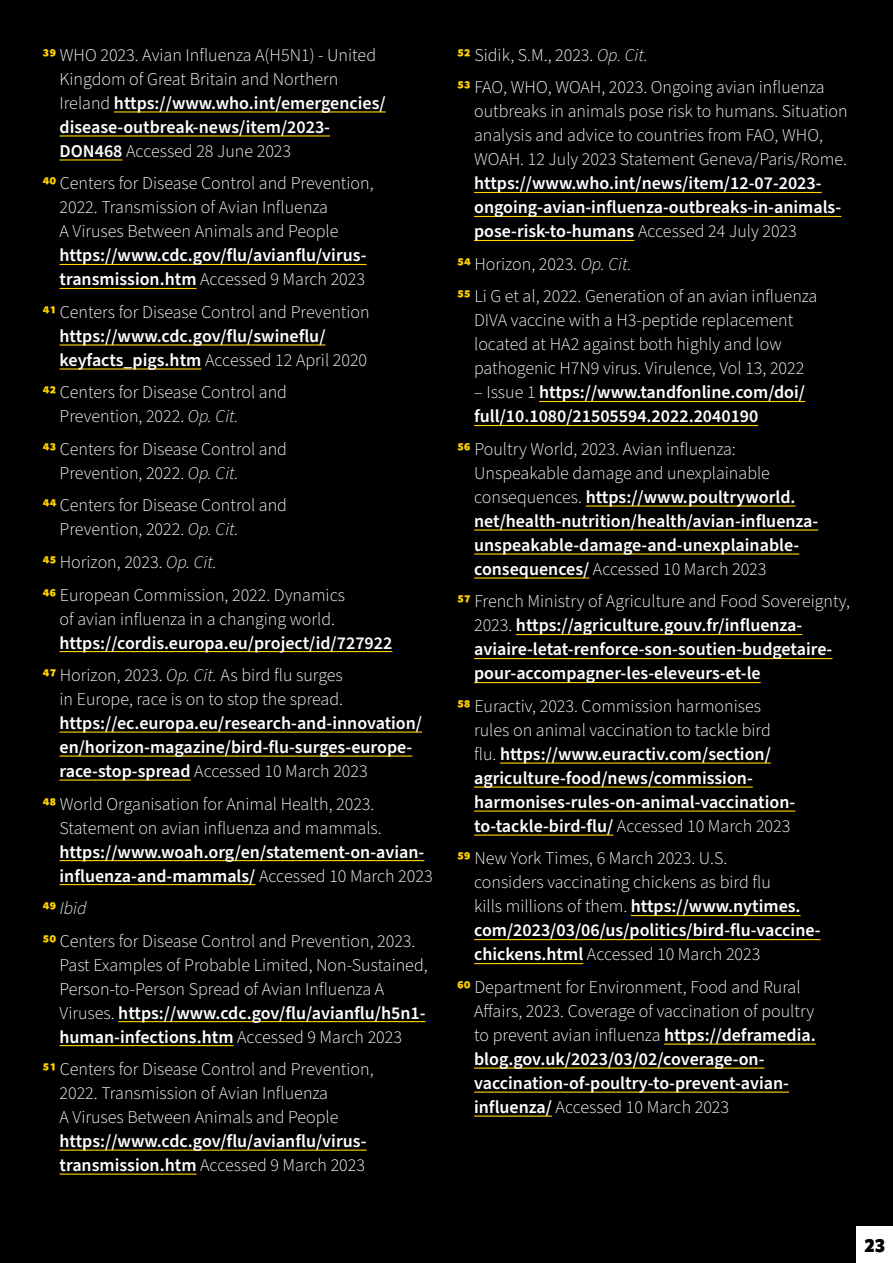
<style>
.page{position:relative;width:893px;height:1263px;background:#000}
.page>*{position:absolute;margin:0;border:0;box-sizing:border-box;transform-origin:0 0}
.t1{font:300 18px/24px "Source Sans Pro";color:#fff}
.t2{font:600 18px/24px "Source Sans Pro";color:#fff}
.t3{font:900 18px "Apparat";color:#000}
.s1{font-weight:900;color:#ffd200}
.s2{font-weight:600}
.s3{font-weight:300}
.s4{font-style:italic}
.s5{font-weight:300;font-style:italic}
</style>
<div class="page">
<div style="left:857px;top:1227px;width:36px;height:36px;background:#fff"></div>
<hr style="left:114px;top:111px;width:272px;height:2px;background:#ffd200">
<hr style="left:60px;top:135px;width:270px;height:2px;background:#ffd200">
<hr style="left:60px;top:159px;width:63px;height:2px;background:#ffd200">
<hr style="left:60px;top:264px;width:307px;height:1px;background:#ffd200">
<hr style="left:60px;top:288px;width:137px;height:1px;background:#ffd200">
<hr style="left:60px;top:344px;width:266px;height:2px;background:#ffd200">
<hr style="left:60px;top:368px;width:141px;height:2px;background:#ffd200">
<hr style="left:60px;top:651px;width:332px;height:1px;background:#ffd200">
<hr style="left:60px;top:731px;width:362px;height:2px;background:#ffd200">
<hr style="left:60px;top:755px;width:352px;height:2px;background:#ffd200">
<hr style="left:60px;top:779px;width:131px;height:2px;background:#ffd200">
<hr style="left:60px;top:860px;width:364px;height:1px;background:#ffd200">
<hr style="left:60px;top:884px;width:195px;height:1px;background:#ffd200">
<hr style="left:118px;top:1021px;width:308px;height:1px;background:#ffd200">
<hr style="left:60px;top:1045px;width:174px;height:1px;background:#ffd200">
<hr style="left:60px;top:1149px;width:307px;height:2px;background:#ffd200">
<hr style="left:60px;top:1173px;width:137px;height:2px;background:#ffd200">
<hr style="left:474px;top:192px;width:348px;height:1px;background:#ffd200">
<hr style="left:474px;top:216px;width:367px;height:1px;background:#ffd200">
<hr style="left:474px;top:240px;width:160px;height:1px;background:#ffd200">
<hr style="left:539px;top:401px;width:266px;height:1px;background:#ffd200">
<hr style="left:474px;top:425px;width:284px;height:1px;background:#ffd200">
<hr style="left:586px;top:505px;width:210px;height:2px;background:#ffd200">
<hr style="left:474px;top:529px;width:344px;height:2px;background:#ffd200">
<hr style="left:474px;top:553px;width:325px;height:2px;background:#ffd200">
<hr style="left:474px;top:577px;width:115px;height:2px;background:#ffd200">
<hr style="left:516px;top:634px;width:286px;height:1px;background:#ffd200">
<hr style="left:474px;top:658px;width:358px;height:1px;background:#ffd200">
<hr style="left:474px;top:682px;width:287px;height:1px;background:#ffd200">
<hr style="left:500px;top:762px;width:271px;height:2px;background:#ffd200">
<hr style="left:474px;top:786px;width:279px;height:2px;background:#ffd200">
<hr style="left:474px;top:810px;width:321px;height:2px;background:#ffd200">
<hr style="left:474px;top:834px;width:139px;height:2px;background:#ffd200">
<hr style="left:631px;top:915px;width:170px;height:1px;background:#ffd200">
<hr style="left:474px;top:939px;width:346px;height:1px;background:#ffd200">
<hr style="left:474px;top:963px;width:109px;height:1px;background:#ffd200">
<hr style="left:664px;top:1043px;width:152px;height:2px;background:#ffd200">
<hr style="left:474px;top:1067px;width:290px;height:2px;background:#ffd200">
<hr style="left:474px;top:1091px;width:315px;height:2px;background:#ffd200">
<hr style="left:474px;top:1115px;width:78px;height:2px;background:#ffd200">
<p class="t1" style="left:60px;top:44px;width:328px;text-indent:-17px"><span class="s1">39</span> WHO 2023. Avian Influenza A(H5N1) - United Kingdom of Great Britain and Northern Ireland <span class="s2">https://www.who.int/emergencies/ disease-outbreak-news/item/2023- DON468</span> Accessed 28 June 2023</p>
<p class="t1" style="left:60px;top:172px;width:316px;text-indent:-17px"><span class="s1">40</span> Centers for Disease Control and Prevention,<br>2022. Transmission of Avian Influenza<br>A Viruses Between Animals and People</p>
<p class="t2" style="left:60px;top:244px;width:309px">https://www.cdc.gov/flu/avianflu/virus&shy;transmission.htm <span class="s3">Accessed 9 March 2023</span></p>
<p class="t1" style="left:60px;top:301px;width:312px;text-indent:-17px"><span class="s1">41</span> Centers for Disease Control and Prevention <span class="s2">https://www.cdc.gov/flu/swineflu/ keyfacts_pigs.htm</span> Accessed 12 April 2020</p>
<p class="t1" style="left:60px;top:381px;width:229px;text-indent:-17px"><span class="s1">42</span> Centers for Disease Control and<br>Prevention, 2022. <span class="s4">Op. Cit.</span></p>
<p class="t1" style="left:60px;top:438px;width:229px;text-indent:-17px"><span class="s1">43</span> Centers for Disease Control and<br>Prevention, 2022. <span class="s4">Op. Cit.</span></p>
<p class="t1" style="left:60px;top:494px;width:229px;text-indent:-17px"><span class="s1">44</span> Centers for Disease Control and<br>Prevention, 2022. <span class="s4">Op. Cit.</span></p>
<p class="t1" style="left:43px;top:546px;width:304px;line-height:32.5px"><span class="s1">45</span> Horizon, 2023. <span class="s4">Op. Cit.<br></span><span class="s1">46</span> European Commission, 2022. Dynamics</p>
<p class="t1" style="left:60px;top:607px;width:277px">of avian influenza in a changing world.</p>
<p class="t2" style="left:43px;top:627px;width:351px;line-height:32.5px;text-indent:17px">https://cordis.europa.eu/project/id/727922<br><span class="s1">47</span> <span class="s3">Horizon, 2023.</span> <span class="s5">Op. Cit.</span> <span class="s3">As bird flu surges</span></p>
<p class="t1" style="left:60px;top:688px;width:285px">in Europe, race is on to stop the spread.</p>
<p class="t2" style="left:60px;top:712px;width:364px">https://ec.europa.eu/research-and-innovation/ en/horizon-magazine/bird-flu-surges-europe&shy;race-stop-spread <span class="s3">Accessed 10 March 2023</span></p>
<p class="t1" style="left:60px;top:792px;width:324px;text-indent:-17px"><span class="s1">48</span> World Organisation for Animal Health, 2023.<br>Statement on avian influenza and mammals.</p>
<p class="t2" style="left:60px;top:840px;width:375px">https://www.woah.org/en/statement-on-avian&shy;influenza-and-mammals/ <span class="s3">Accessed 10 March 2023</span></p>
<p class="t1" style="left:43px;top:892px;width:374px;line-height:32.5px"><span class="s1">49</span> <span class="s4">Ibid<br></span><span class="s1">50</span> Centers for Disease Control and Prevention, 2023.</p>
<p class="t1" style="left:60px;top:953px;width:370px">Past Examples of Probable Limited, Non-Sustained, Person-to-Person Spread of Avian Influenza A Viruses. <span class="s2">https://www.cdc.gov/flu/avianflu/h5n1- human-infections.htm</span> Accessed 9 March 2023</p>
<p class="t1" style="left:60px;top:1057px;width:316px;text-indent:-17px"><span class="s1">51</span> Centers for Disease Control and Prevention,<br>2022. Transmission of Avian Influenza<br>A Viruses Between Animals and People</p>
<p class="t2" style="left:60px;top:1129px;width:309px">https://www.cdc.gov/flu/avianflu/virus&shy;transmission.htm <span class="s3">Accessed 9 March 2023</span></p>
<p class="t1" style="left:457px;top:39px;width:369px;line-height:32.5px"><span class="s1">52</span> Sidik, S.M., 2023. <span class="s4">Op. Cit.<br></span><span class="s1">53</span> FAO, WHO, WOAH, 2023. Ongoing avian influenza</p>
<p class="t1" style="left:474px;top:100px;width:375px">outbreaks in animals pose risk to humans. Situation analysis and advice to countries from FAO, WHO,<br>WOAH. 12 July 2023 Statement Geneva/Paris/Rome.</p>
<p class="t2" style="left:474px;top:172px;width:369px">https://www.who.int/news/item/12-07-2023- ongoing-avian-influenza-outbreaks-in-animals&shy;pose-risk-to-humans <span class="s3">Accessed 24 July 2023</span></p>
<p class="t1" style="left:457px;top:248px;width:362px;line-height:32.5px"><span class="s1">54</span> Horizon, 2023. <span class="s4">Op. Cit.<br></span><span class="s1">55</span> Li G et al, 2022. Generation of an avian influenza</p>
<p class="t1" style="left:474px;top:309px;width:332px">DIVA vaccine with a H3-peptide replacement located at HA2 against both highly and low pathogenic H7N9 virus. Virulence, Vol 13, 2022</p>
<p class="t2" style="left:474px;top:381px;width:332px"><span class="s3">– Issue 1</span> https://www.tandfonline.com/doi/ full/10.1080/21505594.2022.2040190</p>
<p class="t2" style="left:474px;top:438px;width:346px;text-indent:-17px"><span class="s1">56</span> <span class="s3">Poultry World, 2023. Avian influenza:<br>Unspeakable damage and unexplainable consequences.</span> https://www.poultryworld. net/health-nutrition/health/avian-influenza&shy;unspeakable-damage-and-unexplainable&shy;consequences/ <span class="s3">Accessed 10 March 2023</span></p>
<p class="t2" style="left:474px;top:590px;width:377px;text-indent:-17px"><span class="s1">57</span> <span class="s3">French Ministry of Agriculture and Food Sovereignty, 2023.</span> https://agriculture.gouv.fr/influenza&shy;aviaire-letat-renforce-son-soutien-budgetaire&shy;pour-accompagner-les-eleveurs-et-le</p>
<p class="t2" style="left:474px;top:694px;width:323px;text-indent:-17px"><span class="s1">58</span> <span class="s3">Euractiv, 2023. Commission harmonises rules on animal vaccination to tackle bird flu.</span> https://www.euractiv.com/section/ agriculture-food/news/commission&shy;harmonises-rules-on-animal-vaccination&shy;to-tackle-bird-flu/ <span class="s3">Accessed 10 March 2023</span></p>
<p class="t1" style="left:474px;top:847px;width:348px;text-indent:-17px"><span class="s1">59</span> New York Times, 6 March 2023. U.S.<br>considers vaccinating chickens as bird flu<br>kills millions of them. <span class="s2">https://www.nytimes. com/2023/03/06/us/politics/bird-flu-vaccine&shy;chickens.html</span> Accessed 10 March 2023</p>
<p class="t1" style="left:474px;top:975px;width:343px;text-indent:-17px"><span class="s1">60</span> Department for Environment, Food and Rural Affairs, 2023. Coverage of vaccination of poultry to prevent avian influenza <span class="s2">https://deframedia. blog.gov.uk/2023/03/02/coverage-on&shy;vaccination-of-poultry-to-prevent-avian&shy;influenza/</span> Accessed 10 March 2023</p>
<p class="t3" style="left:865px;top:1234px;width:22px">23</p>
</div>
